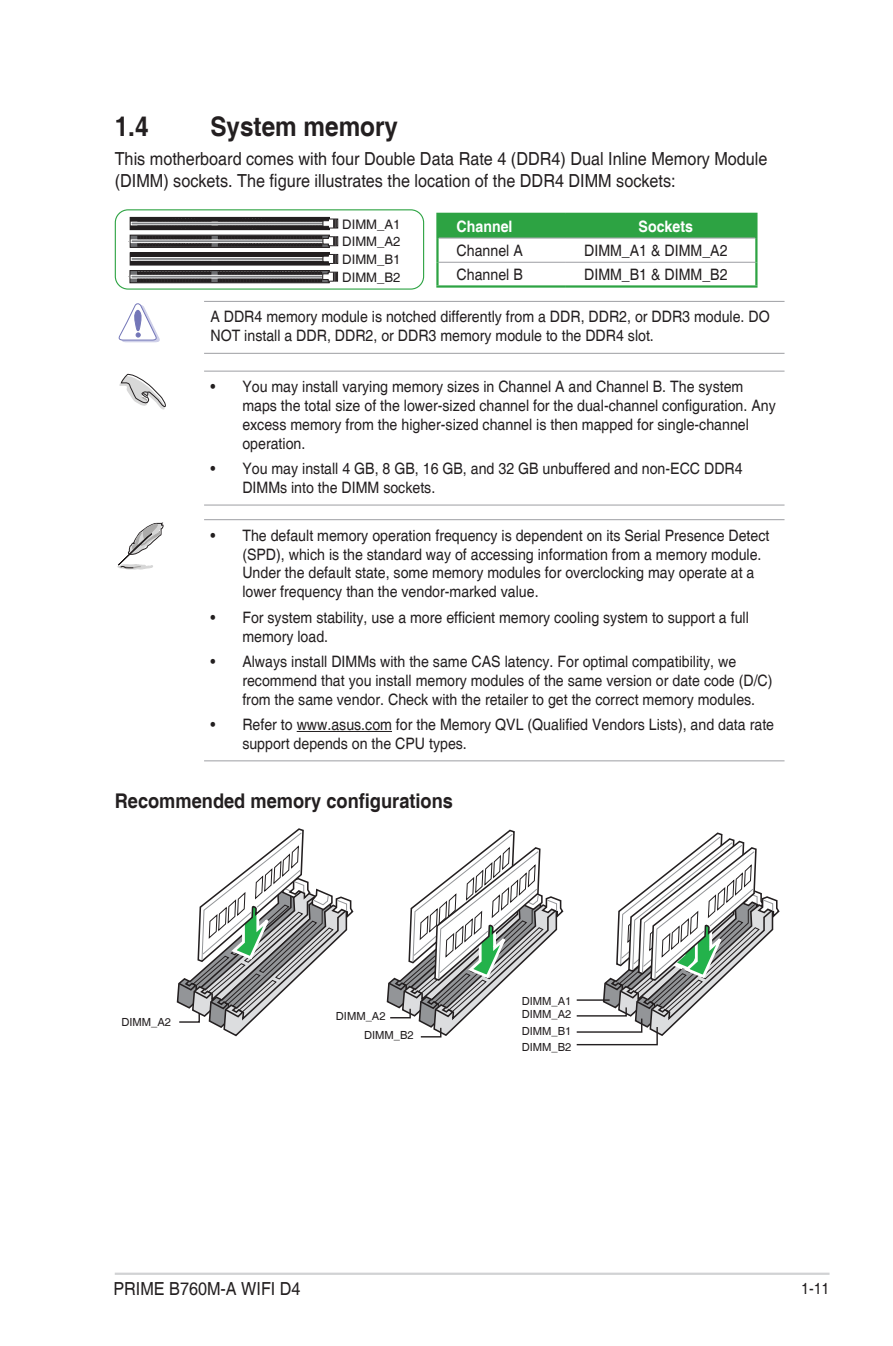
<style>
.page{position:relative;width:893px;height:1346px;background:#fff}
.page>*{position:absolute;margin:0;border:0;box-sizing:border-box;transform-origin:0 0}
.t1{font:700 27px "Helvetica";color:#231f20;scale:.9 1}
.t2{font:700 20.25px "Helvetica";color:#231f20;scale:.9 1}
.t3{font:18px/21.6px "Helvetica";color:#231f20;scale:.9 1}
.t4{font:15.75px/18.9px "Helvetica";color:#231f20;scale:.9 1}
.t5{font:700 15.75px "Helvetica";color:#fff;scale:.9 1}
.t6{font:13.05px "Helvetica";color:#231f20}
.t7{font:11.25px/13.5px "Helvetica";color:#231f20}
</style>
<div class="page">
<hr style="left:115px;top:1272px;width:714px;height:3px;background:#d1d2d4">
<hr style="left:204px;top:301px;width:580px;height:1px;background:#a8a9ad">
<hr style="left:204px;top:353px;width:580px;height:1px;background:#a8a9ad">
<hr style="left:204px;top:371px;width:580px;height:1px;background:#a8a9ad">
<hr style="left:204px;top:504px;width:580px;height:2px;background:#a8a9ad">
<hr style="left:204px;top:519px;width:580px;height:1px;background:#a8a9ad">
<hr style="left:297px;top:731px;width:95px;height:1px;background:#231f20">
<hr style="left:204px;top:760px;width:580px;height:1px;background:#a8a9ad">
<div style="left:115px;top:209px;width:309px;height:81px;border:1px solid #2da343;border-radius:13px"></div>
<svg style="left:132px;top:219px;width:86px;height:9px"></svg>
<div style="left:130px;top:217px;width:200px;height:13px;border:1px solid #231f20"></div>
<div style="left:131px;top:222px;width:197px;height:3px;border:1px solid #fff"></div>
<svg style="left:218px;top:218px;width:120px;height:10px"></svg>
<svg style="left:138px;top:218px;width:73px;height:10px"></svg>
<svg style="left:132px;top:255px;width:86px;height:8px"></svg>
<div style="left:130px;top:253px;width:200px;height:12px;border:1px solid #231f20"></div>
<div style="left:131px;top:257px;width:197px;height:3px;border:1px solid #fff"></div>
<svg style="left:218px;top:254px;width:120px;height:10px"></svg>
<svg style="left:138px;top:254px;width:73px;height:10px"></svg>
<svg style="left:132px;top:237px;width:86px;height:9px"></svg>
<div style="left:130px;top:235px;width:200px;height:13px;border:1px solid #231f20"></div>
<div style="left:131px;top:240px;width:197px;height:3px;border:1px solid #fff"></div>
<svg style="left:218px;top:236px;width:120px;height:10px"></svg>
<svg style="left:138px;top:236px;width:73px;height:10px"></svg>
<svg style="left:132px;top:272px;width:86px;height:9px"></svg>
<div style="left:130px;top:270px;width:199px;height:13px;border:1px solid #231f20"></div>
<div style="left:131px;top:275px;width:197px;height:3px;border:1px solid #fff"></div>
<svg style="left:218px;top:272px;width:120px;height:10px"></svg>
<svg style="left:137px;top:272px;width:74px;height:10px"></svg>
<div style="left:439px;top:215px;width:316px;height:22px;background:#2da343"></div>
<hr style="left:439px;top:237px;width:126px;height:2px;background:#a8a9ad">
<hr style="left:565px;top:237px;width:190px;height:2px;background:#a8a9ad">
<hr style="left:439px;top:262px;width:126px;height:1px;background:#a8a9ad">
<hr style="left:565px;top:262px;width:190px;height:1px;background:#a8a9ad">
<hr style="left:436px;top:213px;width:129px;height:2px;background:#2da343">
<hr style="left:436px;top:215px;width:3px;height:23px;background:#2da343">
<hr style="left:565px;top:213px;width:192px;height:2px;background:#2da343">
<hr style="left:755px;top:215px;width:2px;height:23px;background:#2da343">
<hr style="left:436px;top:238px;width:3px;height:24px;background:#2da343">
<hr style="left:755px;top:238px;width:2px;height:24px;background:#2da343">
<hr style="left:436px;top:262px;width:3px;height:23px;background:#2da343">
<hr style="left:755px;top:262px;width:2px;height:23px;background:#2da343">
<hr style="left:436px;top:285px;width:129px;height:3px;background:#2da343">
<hr style="left:565px;top:285px;width:192px;height:3px;background:#2da343">
<svg style="left:118px;top:303px;width:42px;height:39px"></svg>
<svg style="left:119px;top:374px;width:47px;height:35px"></svg>
<svg style="left:117px;top:522px;width:47px;height:48px"></svg>
<svg style="left:576px;top:832px;width:204px;height:214px"></svg>
<svg style="left:176px;top:828px;width:178px;height:209px"></svg>
<svg style="left:386px;top:829px;width:178px;height:209px"></svg>
<h1 class="t1" style="left:115px;top:110px;width:39px">1.4</h1>
<h1 class="t1" style="left:210px;top:110px;width:210px">System memory</h1>
<p class="t3" style="left:115px;top:148px;width:727px">This motherboard comes with four Double Data Rate 4 (DDR4) Dual Inline Memory Module (DIMM) sockets. The figure illustrates the location of the DDR4 DIMM sockets:</p>
<p class="t6" style="left:342px;top:217px;width:60px">DIMM_A1</p>
<p class="t5" style="left:457px;top:216px;width:64px">Channel</p>
<p class="t5" style="left:639px;top:216px;width:62px">Sockets</p>
<p class="t4" style="left:457px;top:241px;width:75px">Channel A</p>
<p class="t4" style="left:584px;top:241px;width:161px">DIMM_A1 &amp; DIMM_A2</p>
<p class="t4" style="left:457px;top:266px;width:75px">Channel B</p>
<p class="t4" style="left:584px;top:266px;width:161px">DIMM_B1 &amp; DIMM_B2</p>
<p class="t4" style="left:210px;top:308px;width:623px">A DDR4 memory module is notched differently from a DDR, DDR2, or DDR3 module. DO<br>NOT install a DDR, DDR2, or DDR3 memory module to the DDR4 slot.</p>
<p class="t4" style="left:242px;top:378px;width:594px;text-indent:-32px">• You may install varying memory sizes in Channel A and Channel B. The system maps the total size of the lower-sized channel for the dual-channel configuration. Any excess memory from the higher-sized channel is then mapped for single-channel operation.</p>
<p class="t4" style="left:242px;top:460px;width:557px;text-indent:-32px">• You may install 4 GB, 8 GB, 16 GB, and 32 GB unbuffered and non‑ECC DDR4<br>DIMMs into the DIMM sockets.</p>
<p class="t4" style="left:242px;top:526px;width:587px;text-indent:-32px">• The default memory operation frequency is dependent on its Serial Presence Detect (SPD), which is the standard way of accessing information from a memory module.<br>Under the default state, some memory modules for overclocking may operate at a lower frequency than the vendor-marked value.</p>
<p class="t4" style="left:242px;top:608px;width:564px;text-indent:-32px">• For system stability, use a more efficient memory cooling system to support a full memory load.</p>
<p class="t4" style="left:242px;top:652px;width:591px;text-indent:-32px">• Always install DIMMs with the same CAS latency. For optimal compatibility, we recommend that you install memory modules of the same version or date code (D/C) from the same vendor. Check with the retailer to get the correct memory modules.</p>
<p class="t4" style="left:242px;top:715px;width:592px;text-indent:-32px">• Refer to www.asus.com for the Memory QVL (Qualified Vendors Lists), and data rate support depends on the CPU types.</p>
<p class="t6" style="left:342px;top:234px;width:60px">DIMM_A2</p>
<p class="t6" style="left:342px;top:252px;width:60px">DIMM_B1</p>
<p class="t6" style="left:342px;top:270px;width:60px">DIMM_B2</p>
<p class="t2" style="left:115px;top:789px;width:377px">Recommended memory configurations</p>
<p class="t7" style="left:121px;top:1016px;width:51px">DIMM_A2</p>
<p class="t7" style="left:336px;top:1009px;width:51px">DIMM_A2</p>
<p class="t7" style="left:522px;top:994px;width:51px">DIMM_A1<br>DIMM_A2</p>
<p class="t7" style="left:364px;top:1028px;width:51px">DIMM_B2</p>
<p class="t7" style="left:522px;top:1025px;width:51px">DIMM_B1</p>
<p class="t7" style="left:522px;top:1040px;width:51px">DIMM_B2</p>
<p class="t3" style="left:113px;top:1279px;width:210px">PRIME B760M-A WIFI D4</p>
<p class="t4" style="left:801px;top:1279px;width:33px">1-11</p>
</div>
